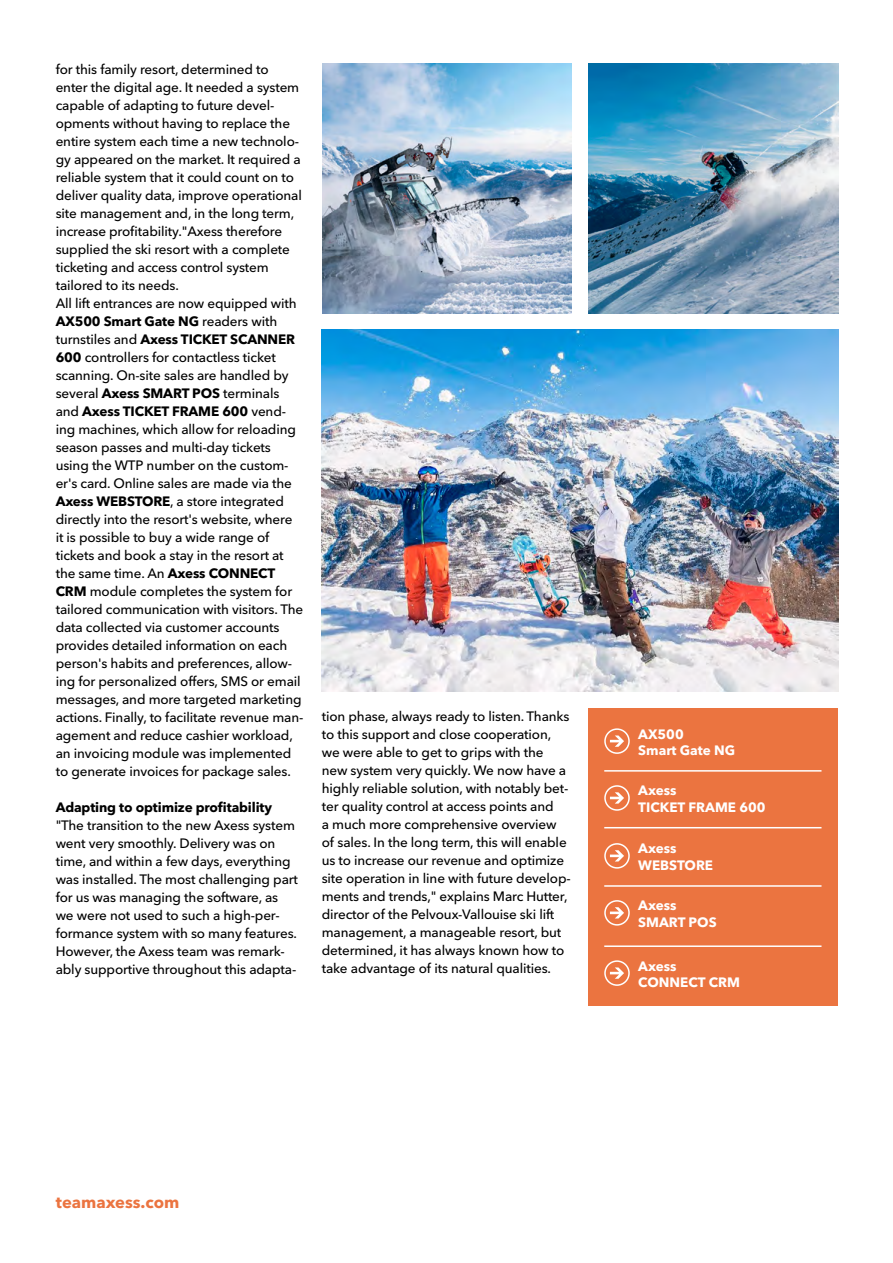
<style>
.page{position:relative;width:893px;height:1263px;background:#fff}
.page>*{position:absolute;margin:0;border:0;box-sizing:border-box;transform-origin:0 0}
.t1{font:700 16.5px "Avenir Next Cyr";color:#eb7440}
.t2{font:500 13.5px/18px "Avenir Next Cyr";letter-spacing:-.01em;color:#000}
.t3{font:700 13.5px/16.5px "Avenir Next Cyr";color:#fff}
.t4{font:700 13.5px "Avenir Next Cyr";letter-spacing:-.01em;color:#000}
.s1{font-weight:700}
</style>
<div class="page">
<img style="left:322px;top:330px;width:516px;height:361px">
<div style="left:588px;top:708px;width:250px;height:298px;background:#eb7440"></div>
<svg style="left:604px;top:900px;width:26px;height:26px"></svg>
<svg style="left:604px;top:960px;width:26px;height:26px"></svg>
<hr style="left:604px;top:770px;width:217px;height:2px;background:#fff">
<svg style="left:604px;top:728px;width:26px;height:26px"></svg>
<hr style="left:604px;top:827px;width:217px;height:1px;background:#fff">
<hr style="left:604px;top:885px;width:217px;height:2px;background:#fff">
<hr style="left:604px;top:945px;width:217px;height:2px;background:#fff">
<svg style="left:604px;top:785px;width:26px;height:26px"></svg>
<svg style="left:604px;top:843px;width:26px;height:26px"></svg>
<img style="left:322px;top:64px;width:250px;height:249px">
<img style="left:589px;top:64px;width:249px;height:249px">
<p class="t2" style="left:56px;top:60px;width:249px">for this family resort, determined to enter the digital age. It needed a system capable of adapting to future devel&shy;opments without having to replace the entire system each time a new technolo&shy;gy appeared on the market. It required a reliable system that it could count on to deliver quality data, improve operational site management and, in the long term, increase profitability."Axess therefore supplied the ski resort with a complete ticketing and access control system tailored to its needs.<br>All lift entrances are now equipped with <span class="s1">AX500 Smart Gate NG</span> readers with turnstiles and <span class="s1">Axess TICKET SCANNER 600</span> controllers for contactless ticket scanning. On-site sales are handled by several <span class="s1">Axess SMART POS</span> terminals and <span class="s1">Axess TICKET FRAME 600</span> vend&shy;ing machines, which allow for reloading season passes and multi-day tickets using the WTP number on the custom&shy;er's card. Online sales are made via the <span class="s1">Axess WEBSTORE</span>, a store integrated directly into the resort's website, where it is possible to buy a wide range of tickets and book a stay in the resort at the same time. An <span class="s1">Axess CONNECT CRM</span> module completes the system for tailored communication with visitors. The data collected via customer accounts provides detailed information on each person's habits and preferences, allow&shy;ing for personalized offers, SMS or email messages, and more targeted marketing actions. Finally, to facilitate revenue man&shy;agement and reduce cashier workload, an invoicing module was implemented to generate invoices for package sales.</p>
<p class="t4" style="left:56px;top:799px;width:218px">Adapting to optimize profitability</p>
<p class="t2" style="left:56px;top:816px;width:244px">"The transition to the new Axess system went very smoothly. Delivery was on time, and within a few days, everything was installed. The most challenging part for us was managing the software, as we were not used to such a high-per&shy;formance system with so many features.<br>However, the Axess team was remark&shy;ably supportive throughout this adapta-</p>
<p class="t2" style="left:322px;top:708px;width:251px">tion phase, always ready to listen. Thanks to this support and close cooperation, we were able to get to grips with the new system very quickly. We now have a highly reliable solution, with notably bet&shy;ter quality control at access points and<br>a much more comprehensive overview of sales. In the long term, this will enable us to increase our revenue and optimize site operation in line with future develop&shy;ments and trends," explains Marc Hutter, director of the Pelvoux-Vallouise ski lift management, a manageable resort, but determined, it has always known how to take advantage of its natural qualities.</p>
<p class="t3" style="left:638px;top:725px;width:99px">AX500<br>Smart Gate NG</p>
<p class="t3" style="left:638px;top:782px;width:129px">Axess<br>TICKET FRAME 600</p>
<p class="t3" style="left:638px;top:840px;width:76px">Axess<br>WEBSTORE</p>
<p class="t3" style="left:638px;top:897px;width:80px">Axess<br>SMART POS</p>
<p class="t3" style="left:638px;top:957px;width:103px">Axess<br>CONNECT CRM</p>
<p class="t1" style="left:56px;top:1192px;width:125px">teamaxess.com</p>
</div>
